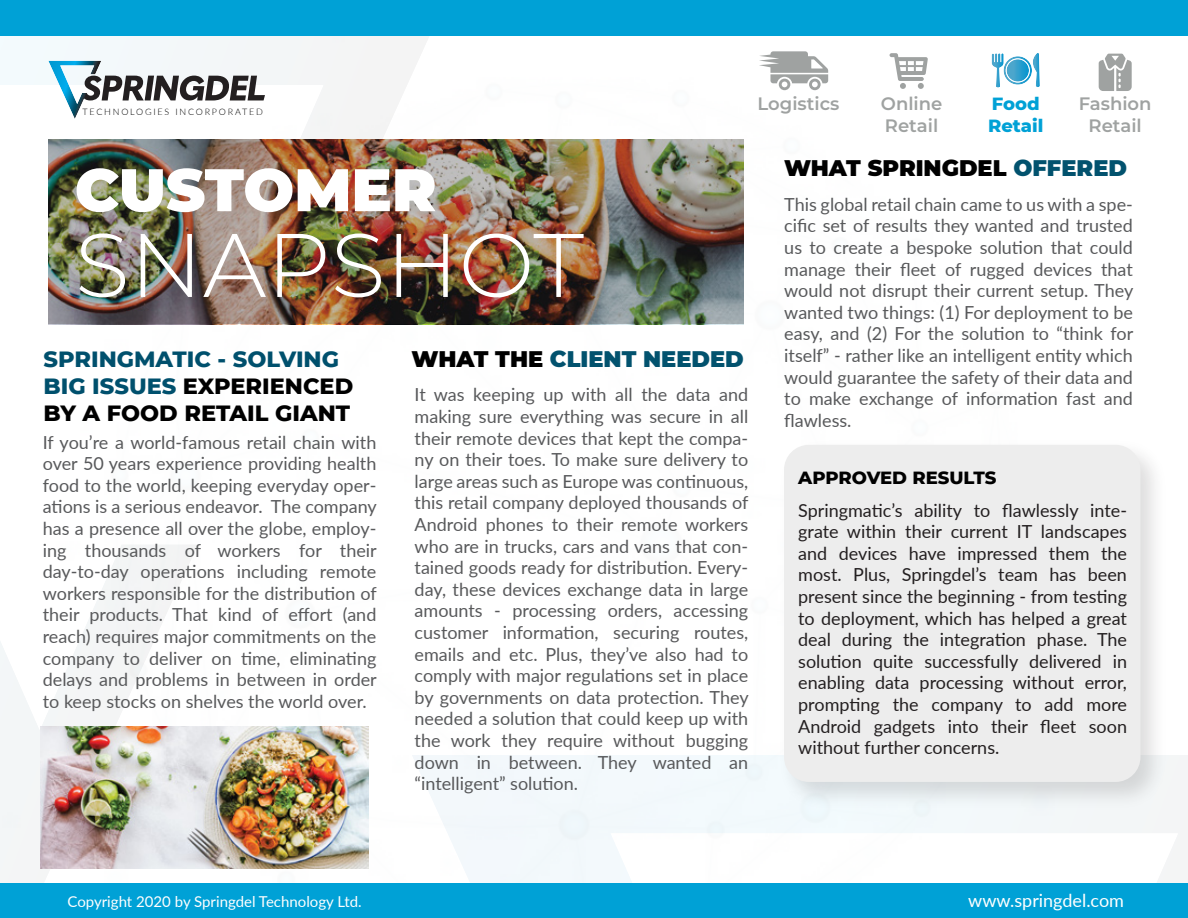
<style>
.page{position:relative;width:1188px;height:918px;background:#fff}
.page>*{position:absolute;margin:0;border:0;box-sizing:border-box;transform-origin:0 0}
.t1{font:300 90px "Montserrat";color:#fff}
.t2{font:900 60px "Montserrat";color:#fff}
.t3{font:800 22.5px/27px "Montserrat";color:#000}
.t4{font:900 22.5px "Montserrat";color:#000}
.t5{font:900 22.5px "Montserrat";color:#02526e}
.t6{font:18px/21.6px "Lato";color:#58595b;text-align:justify}
.t7{font:18px/21.6px "Lato";color:#231f20;text-align:justify}
.t8{font:600 18px/21.6px "Montserrat";color:#9fa2a1}
.t9{font:18px "Lato";color:#fff}
.t10{font:800 18px "Montserrat";color:#000}
.t11{font:800 18px/21.6px "Montserrat";color:#00a1d6}
.t12{font:15px "Lato";color:#fff}
.t13{font:300 9px "Lato";letter-spacing:.2em;color:#000}
.s1{color:#00506d}
.s2{color:#000}
.s3{color:#02526e}
</style>
<div class="page">
<svg style="left:0;top:36px;width:443px;height:847px"></svg>
<svg style="left:412px;top:755px;width:776px;height:128px;fill:#f3f9fc"></svg>
<div style="left:0;top:0;width:1188px;height:36px;background:#00a1d6"></div>
<div style="left:0;top:883px;width:1188px;height:35px;background:#00a1d6"></div>
<svg style="left:48px;top:61px;width:217px;height:58px"></svg>
<img style="left:48px;top:140px;width:696px;height:184px">
<img style="left:772px;top:445px;width:402px;height:370px">
<div style="left:784px;top:445px;width:356px;height:337px;background:#ededed;border-radius:25px"></div>
<svg style="left:890px;top:53px;width:38px;height:36px"></svg>
<svg style="left:992px;top:53px;width:48px;height:35px"></svg>
<svg style="left:1099px;top:54px;width:33px;height:37px"></svg>
<svg style="left:759px;top:51px;width:69px;height:39px"></svg>
<img style="left:40px;top:727px;width:329px;height:141px">
<p class="t13" style="left:83px;top:107px;width:182px">TECHNOLOGIES INCORPORATED</p>
<p class="t8" style="left:758px;top:94px;width:83px">Logistics</p>
<p class="t8" style="left:881px;top:94px;width:63px">Online<br>Retail</p>
<p class="t11" style="left:988px;top:93px;width:57px">Food<br>Retail</p>
<p class="t8" style="left:1079px;top:94px;width:74px;text-align:center">Fashion<br>Retail</p>
<h2 class="t2" style="left:75px;top:155px;width:363px">CUSTOMER</h2>
<h1 class="t1" style="left:75px;top:213px;width:511px">SNAPSHOT</h1>
<p class="t3" style="left:44px;top:346px;width:311px"><span class="s1">SPRINGMATIC - SOLVING<br>BIG ISSUES</span> EXPERIENCED<br>BY A FOOD RETAIL GIANT</p>
<p class="t6" style="left:43px;top:433px;width:336px">If you’re a world-famous retail chain with over 50 years experience providing health food to the world, keeping everyday oper&shy;ations is a serious endeavor. The company has a presence all over the globe, employ&shy;ing thousands of workers for their day-to-day operations including remote workers responsible for the distribution of their products. That kind of effort (and reach) requires major commitments on the company to deliver on time, eliminating delays and problems in between in order to keep stocks on shelves the world over.</p>
<p class="t5" style="left:412px;top:346px;width:334px"><span class="s2">WHAT THE</span> CLIENT NEEDED</p>
<p class="t6" style="left:415px;top:385px;width:336px">It was keeping up with all the data and making sure everything was secure in all their remote devices that kept the compa&shy;ny on their toes. To make sure delivery to large areas such as Europe was continuous, this retail company deployed thousands of Android phones to their remote workers who are in trucks, cars and vans that con&shy;tained goods ready for distribution. Every&shy;day, these devices exchange data in large amounts - processing orders, accessing customer information, securing routes, emails and etc. Plus, they’ve also had to comply with major regulations set in place by governments on data protection. They needed a solution that could keep up with the work they require without bugging down in between. They wanted an “intelligent” solution.</p>
<p class="t4" style="left:784px;top:155px;width:345px">WHAT SPRINGDEL <span class="s3">OFFERED</span></p>
<p class="t6" style="left:784px;top:195px;width:351px">This global retail chain came to us with a spe&shy;cific set of results they wanted and trusted us to create a bespoke solution that could manage their fleet of rugged devices that would not disrupt their current setup. They wanted two things: (1) For deployment to be easy, and (2) For the solution to “think for itself” - rather like an intelligent entity which would guarantee the safety of their data and to make exchange of information fast and flawless.</p>
<p class="t10" style="left:798px;top:467px;width:200px">APPROVED RESULTS</p>
<p class="t7" style="left:798px;top:498px;width:330px">Springmatic’s ability to flawlessly inte&shy;grate within their current IT landscapes and devices have impressed them the most. Plus, Springdel’s team has been present since the beginning - from testing to deployment, which has helped a great deal during the integration phase. The solution quite successfully delivered in enabling data processing without error, prompting the company to add more Android gadgets into their fleet soon without further concerns.</p>
<p class="t12" style="left:68px;top:896px;width:296px">Copyright 2020 by Springdel Technology Ltd.</p>
<p class="t9" style="left:968px;top:893px;width:157px">www.springdel.com</p>
</div>
